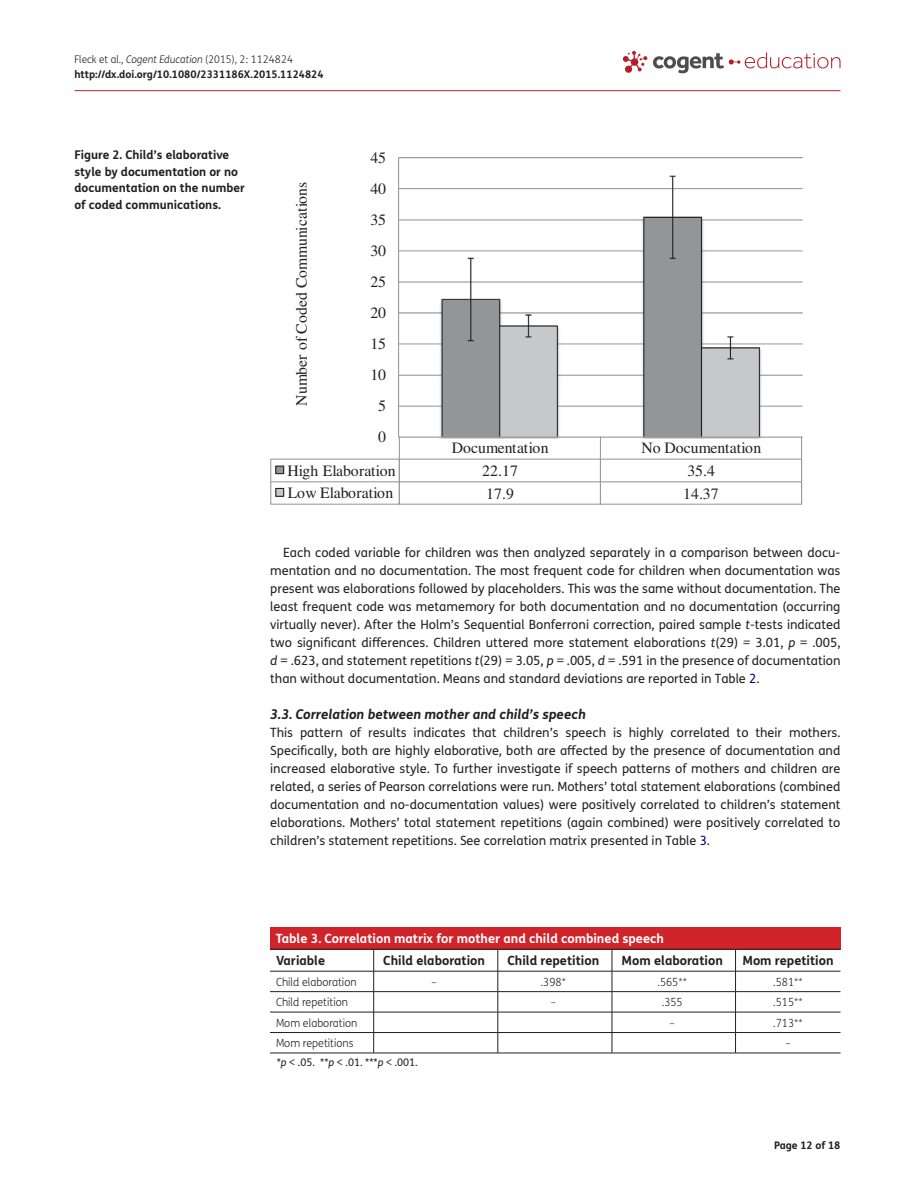
<style>
.page{position:relative;width:915px;height:1191px;background:#fff}
.page>*{position:absolute;margin:0;border:0;box-sizing:border-box;transform-origin:0 0}
.t1{font:15.75px "Times";color:#231f20}
.t2{font:italic 700 13.5px "FS Me Pro";color:#231f20}
.t3{font:12.75px/18px "FS Me Pro";color:#231f20;text-align:justify}
.t4{font:700 12.75px "FS Me Pro";color:#231f20}
.t5{font:700 12.75px "FS Me Pro";color:#fff}
.t6{font:700 12px/16.5px "FS Me Pro";color:#231f20}
.t7{font:300 11.25px "FS Me Pro";color:#231f20;scale:.95 1}
.t8{font:700 10.5px/15px "FS Me Pro";color:#231f20}
.t9{font:10.5px "FS Me Pro";color:#231f20}
.s1{font-weight:300}
.s2{font-weight:300;font-style:italic}
.s3{font-style:italic}
.s4{color:#000080}
</style>
<div class="page">
<hr style="left:74px;top:90px;width:766px;height:1px;background:#b3202d">
<svg style="left:622px;top:51px;width:218px;height:22px"></svg>
<img style="left:398px;top:157px;width:404px;height:279px">
<svg style="left:270px;top:436px;width:532px;height:69px"></svg>
<div style="left:276px;top:488px;width:8px;height:8px;background:#c7c8ca"></div>
<div style="left:275px;top:488px;width:9px;height:9px;border:1px solid #231f20"></div>
<div style="left:270px;top:927px;width:570px;height:22px;background:#d1232a"></div>
<hr style="left:270px;top:949px;width:570px;height:1px;background:#231f20">
<hr style="left:270px;top:971px;width:103px;height:1px;background:#231f20">
<hr style="left:373px;top:971px;width:124px;height:1px;background:#231f20">
<hr style="left:497px;top:971px;width:114px;height:1px;background:#231f20">
<hr style="left:611px;top:971px;width:124px;height:1px;background:#231f20">
<hr style="left:735px;top:971px;width:105px;height:1px;background:#231f20">
<hr style="left:270px;top:991px;width:103px;height:1px;background:#231f20">
<hr style="left:373px;top:991px;width:124px;height:1px;background:#231f20">
<hr style="left:497px;top:991px;width:114px;height:1px;background:#231f20">
<hr style="left:611px;top:991px;width:124px;height:1px;background:#231f20">
<hr style="left:735px;top:991px;width:105px;height:1px;background:#231f20">
<hr style="left:270px;top:1011px;width:103px;height:1px;background:#231f20">
<hr style="left:373px;top:1011px;width:124px;height:1px;background:#231f20">
<hr style="left:497px;top:1011px;width:114px;height:1px;background:#231f20">
<hr style="left:611px;top:1011px;width:124px;height:1px;background:#231f20">
<hr style="left:735px;top:1011px;width:105px;height:1px;background:#231f20">
<hr style="left:270px;top:1032px;width:103px;height:1px;background:#231f20">
<hr style="left:270px;top:1052px;width:103px;height:1px;background:#231f20">
<hr style="left:373px;top:1032px;width:124px;height:1px;background:#231f20">
<svg style="left:373px;top:949px;width:1px;height:103px"></svg>
<hr style="left:373px;top:1052px;width:124px;height:1px;background:#231f20">
<hr style="left:497px;top:1032px;width:114px;height:1px;background:#231f20">
<svg style="left:497px;top:949px;width:1px;height:103px"></svg>
<hr style="left:497px;top:1052px;width:114px;height:1px;background:#231f20">
<hr style="left:611px;top:1032px;width:124px;height:1px;background:#231f20">
<svg style="left:611px;top:949px;width:1px;height:103px"></svg>
<hr style="left:611px;top:1052px;width:124px;height:1px;background:#231f20">
<hr style="left:735px;top:1032px;width:105px;height:1px;background:#231f20">
<svg style="left:735px;top:949px;width:1px;height:103px"></svg>
<hr style="left:735px;top:1052px;width:105px;height:1px;background:#231f20">
<p class="t8" style="left:74px;top:51px;width:251px"><span class="s1">Fleck et al.,</span> <span class="s2">Cogent Education</span> <span class="s1">(2015), 2: 1124824 </span>http://dx.doi.org/10.1080/2331186X.2015.1124824</p>
<p class="t6" style="left:74px;top:146px;width:172px">Figure 2. Child’s elaborative style by documentation or no documentation on the number of coded communications.</p>
<p class="t1" style="left:293px;top:405px;width:225px;rotate:-90deg">Number of Coded Communications</p>
<p class="t1" style="left:370px;top:149px;width:17px">45</p>
<p class="t1" style="left:370px;top:180px;width:17px">40</p>
<p class="t1" style="left:370px;top:211px;width:17px">35</p>
<p class="t1" style="left:370px;top:242px;width:17px">30</p>
<p class="t1" style="left:370px;top:273px;width:17px">25</p>
<p class="t1" style="left:370px;top:304px;width:17px">20</p>
<p class="t1" style="left:370px;top:335px;width:17px">15</p>
<p class="t1" style="left:370px;top:366px;width:17px">10</p>
<p class="t1" style="left:378px;top:397px;width:9px">5</p>
<p class="t1" style="left:378px;top:428px;width:9px">0</p>
<p class="t1" style="left:451px;top:439px;width:98px">Documentation</p>
<p class="t1" style="left:641px;top:439px;width:121px">No Documentation</p>
<p class="t1" style="left:287px;top:461px;width:110px">High Elaboration</p>
<p class="t1" style="left:482px;top:462px;width:37px">22.17</p>
<p class="t1" style="left:687px;top:462px;width:29px">35.4</p>
<p class="t1" style="left:287px;top:484px;width:107px">Low Elaboration</p>
<p class="t1" style="left:486px;top:484px;width:29px">17.9</p>
<p class="t1" style="left:683px;top:484px;width:37px">14.37</p>
<p class="t3" style="left:270px;top:543px;width:571px;text-indent:13px">Each coded variable for children was then analyzed separately in a comparison between docu&shy;mentation and no documentation. The most frequent code for children when documentation was present was elaborations followed by placeholders. This was the same without documentation. The least frequent code was metamemory for both documentation and no documentation (occurring virtually never). After the Holm’s Sequential Bonferroni correction, paired sample <span class="s3">t</span>-tests indicated two significant differences. Children uttered more statement elaborations <span class="s3">t</span>(29) <span class="s3">=</span> 3.01, <span class="s3">p</span> = .005, <span class="s3">d</span> = .623, and statement repetitions <span class="s3">t</span>(29) <span class="s3">=</span> 3.05, <span class="s3">p</span> = .005, <span class="s3">d</span> = .591 in the presence of documentation than without documentation. Means and standard deviations are reported in Table <span class="s4">2</span>.</p>
<p class="t2" style="left:270px;top:703px;width:317px">3.3. Correlation between mother and child’s speech</p>
<p class="t3" style="left:270px;top:723px;width:571px">This pattern of results indicates that children’s speech is highly correlated to their mothers.<br>Specifically, both are highly elaborative, both are affected by the presence of documentation and increased elaborative style. To further investigate if speech patterns of mothers and children are related, a series of Pearson correlations were run. Mothers’ total statement elaborations (combined documentation and no-documentation values) were positively correlated to children’s statement elaborations. Mothers’ total statement repetitions (again combined) were positively correlated to children’s statement repetitions. See correlation matrix presented in Table <span class="s4">3</span>.</p>
<p class="t5" style="left:276px;top:928px;width:389px">Table 3. Correlation matrix for mother and child combined speech</p>
<p class="t4" style="left:276px;top:950px;width:51px">Variable</p>
<p class="t4" style="left:383px;top:950px;width:103px">Child elaboration</p>
<p class="t4" style="left:507px;top:950px;width:93px">Child repetition</p>
<p class="t4" style="left:621px;top:950px;width:103px">Mom elaboration</p>
<p class="t4" style="left:742px;top:950px;width:93px">Mom repetition</p>
<p class="t7" style="left:276px;top:974px;width:86px">Child elaboration</p>
<p class="t7" style="left:431px;top:974px;width:7px">–</p>
<p class="t7" style="left:540px;top:974px;width:28px">.398*</p>
<p class="t7" style="left:657px;top:974px;width:33px">.565**</p>
<p class="t7" style="left:773px;top:974px;width:33px">.581**</p>
<p class="t7" style="left:276px;top:994px;width:77px">Child repetition</p>
<p class="t7" style="left:550px;top:994px;width:7px">–</p>
<p class="t7" style="left:661px;top:994px;width:24px">.355</p>
<p class="t7" style="left:773px;top:994px;width:33px">.515**</p>
<p class="t7" style="left:276px;top:1015px;width:87px">Mom elaboration</p>
<p class="t7" style="left:669px;top:1015px;width:7px">–</p>
<p class="t7" style="left:773px;top:1015px;width:33px">.713**</p>
<p class="t7" style="left:276px;top:1035px;width:83px">Mom repetitions</p>
<p class="t7" style="left:785px;top:1035px;width:7px">–</p>
<p class="t9" style="left:277px;top:1055px;width:142px">*<span class="s3">p</span> &lt; .05. **<span class="s3">p</span> &lt; .01. ***<span class="s3">p</span> &lt; .001.</p>
<p class="t8" style="left:773px;top:1137px;width:68px">Page 12 of 18</p>
</div>
